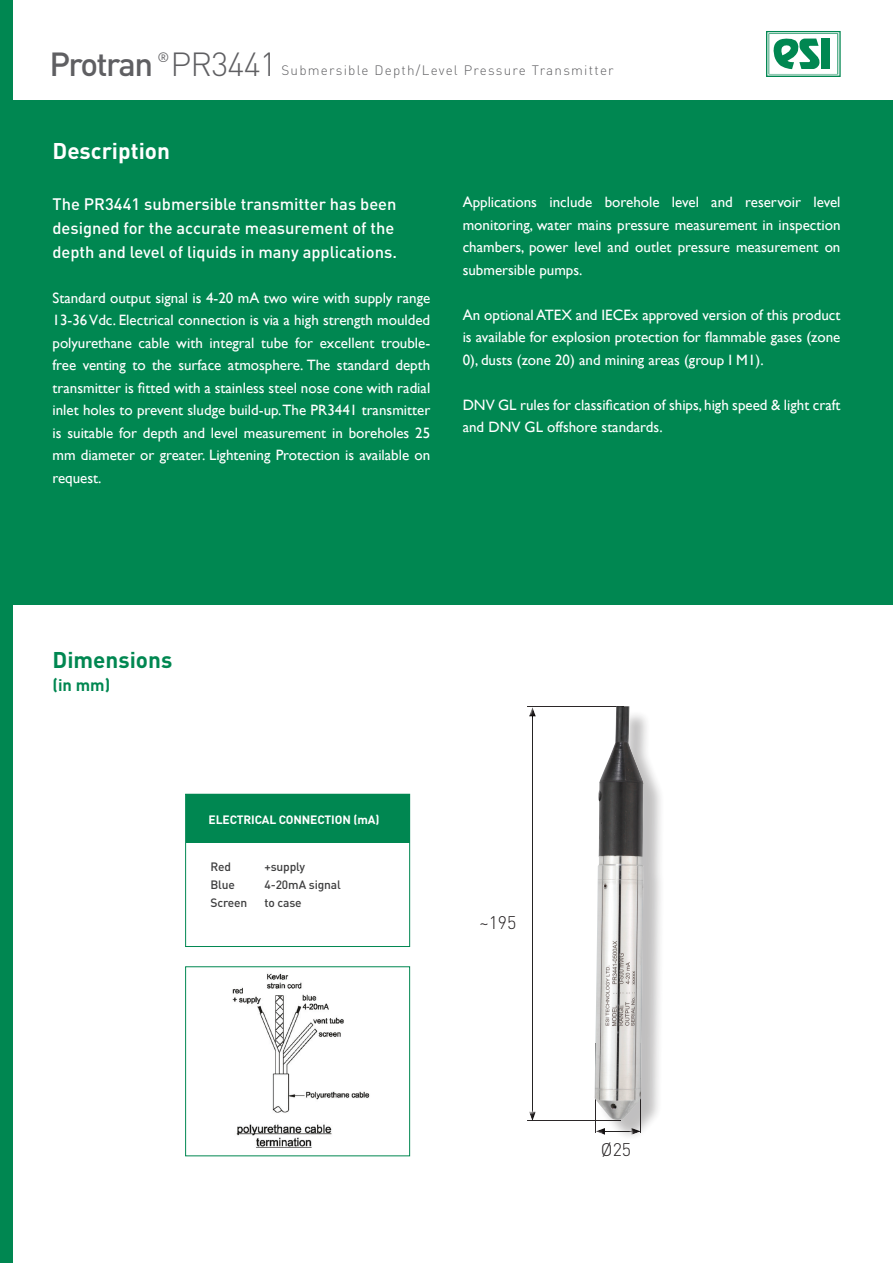
<style>
.page{position:relative;width:893px;height:1263px;background:#fff}
.page>*{position:absolute;margin:0;border:0;box-sizing:border-box;transform-origin:0 0}
.t1{font:500 33px "DINOT";letter-spacing:-.05em;color:#5f5f62}
.t2{font:700 22.5px "DINOT";color:#fff}
.t3{font:700 22.5px "DINOT";color:#008751}
.t4{font:300 18px "DINOT";color:#231f20}
.t5{font:500 16.5px/24px "DINOT";color:#fff}
.t6{font:700 16.5px "DINOT";color:#008751}
.t7{font:15px/22.5px "Gill Sans";color:#fff;text-align:justify}
.t8{font:300 13.5px "DINOT";letter-spacing:.09em;color:#5f5f62}
.t9{font:13.5px "DINOT";color:#5f5f62}
.t10{font:500 12px "DINOT";letter-spacing:-.01em;color:#3e3e3f}
.t11{font:700 12px "DINOT";letter-spacing:-.01em;color:#fff}
.s1{font-weight:300}
</style>
<div class="page">
<svg style="left:766px;top:31px;width:74px;height:46px"></svg>
<div style="left:0;top:0;width:13px;height:1263px;background:#008751"></div>
<div style="left:13px;top:100px;width:880px;height:505px;background:#008751"></div>
<hr style="left:527px;top:705px;width:99px;height:3px;background:#231f20;opacity:.75">
<hr style="left:526px;top:1119px;width:96px;height:3px;background:#231f20;opacity:.75">
<hr style="left:594px;top:1041px;width:4px;height:92px;background:#fff;opacity:.75">
<hr style="left:594px;top:1041px;width:3px;height:92px;background:#231f20;opacity:.75">
<div style="left:528px;top:707px;width:10px;height:414px;background:#231f20;opacity:.75"></div>
<div style="left:593px;top:1126px;width:47px;height:9px;background:#fff"></div>
<div style="left:595px;top:1125px;width:46px;height:10px;background:#231f20;opacity:.75"></div>
<div style="left:598px;top:710px;width:67px;height:431px;background:#231f20;opacity:.3"></div>
<img style="left:594px;top:706px;width:50px;height:414px">
<div style="left:185px;top:794px;width:225px;height:153px;background:#fff;border:1px solid #008751"></div>
<div style="left:186px;top:795px;width:224px;height:48px;background:#008751"></div>
<img style="left:232px;top:973px;width:138px;height:175px">
<div style="left:185px;top:966px;width:225px;height:190px;border:1px solid #008751"></div>
<p class="t9" style="left:158px;top:48px;width:13px">®</p>
<h1 class="t1" style="left:50px;top:42px;width:229px">Protran <span class="s1">PR3441</span></h1>
<p class="t8" style="left:281px;top:61px;width:334px">Submersible Depth/Level Pressure Transmitter</p>
<p class="t2" style="left:52px;top:136px;width:119px">Description</p>
<p class="t5" style="left:52px;top:191px;width:346px">The PR3441 submersible transmitter has been designed for the accurate measurement of the depth and level of liquids in many applications.</p>
<p class="t7" style="left:52px;top:286px;width:379px">Standard output signal is 4-20 mA two wire with supply range 13-36 Vdc. Electrical connection is via a high strength moulded polyurethane cable with integral tube for excellent trouble&shy;free venting to the surface atmosphere. The standard depth transmitter is fitted with a stainless steel nose cone with radial inlet holes to prevent sludge build-up. The PR3441 transmitter is suitable for depth and level measurement in boreholes 25 mm diameter or greater. Lightening Protection is available on request.</p>
<p class="t7" style="left:463px;top:191px;width:379px">Applications include borehole level and reservoir level monitoring, water mains pressure measurement in inspection chambers, power level and outlet pressure measurement on submersible pumps.</p>
<p class="t7" style="left:463px;top:303px;width:379px">An optional ATEX and IECEx approved version of this product is available for explosion protection for flammable gases (zone 0), dusts (zone 20) and mining areas (group I M1).</p>
<p class="t7" style="left:463px;top:393px;width:379px">DNV GL rules for classification of ships, high speed &amp; light craft and DNV GL offshore standards.</p>
<p class="t3" style="left:52px;top:645px;width:121px">Dimensions</p>
<p class="t6" style="left:52px;top:673px;width:59px">(in mm)</p>
<p class="t11" style="left:209px;top:811px;width:172px">ELECTRICAL CONNECTION (mA)</p>
<p class="t10" style="left:210px;top:859px;width:22px">Red</p>
<p class="t10" style="left:264px;top:859px;width:42px">+supply</p>
<p class="t10" style="left:210px;top:877px;width:26px">Blue</p>
<p class="t10" style="left:264px;top:877px;width:78px">4-20mA signal</p>
<p class="t10" style="left:210px;top:895px;width:38px">Screen</p>
<p class="t10" style="left:264px;top:895px;width:39px">to case</p>
<p class="t4" style="left:479px;top:910px;width:39px">~195</p>
<p class="t4" style="left:601px;top:1137px;width:32px">Ø25</p>
</div>
